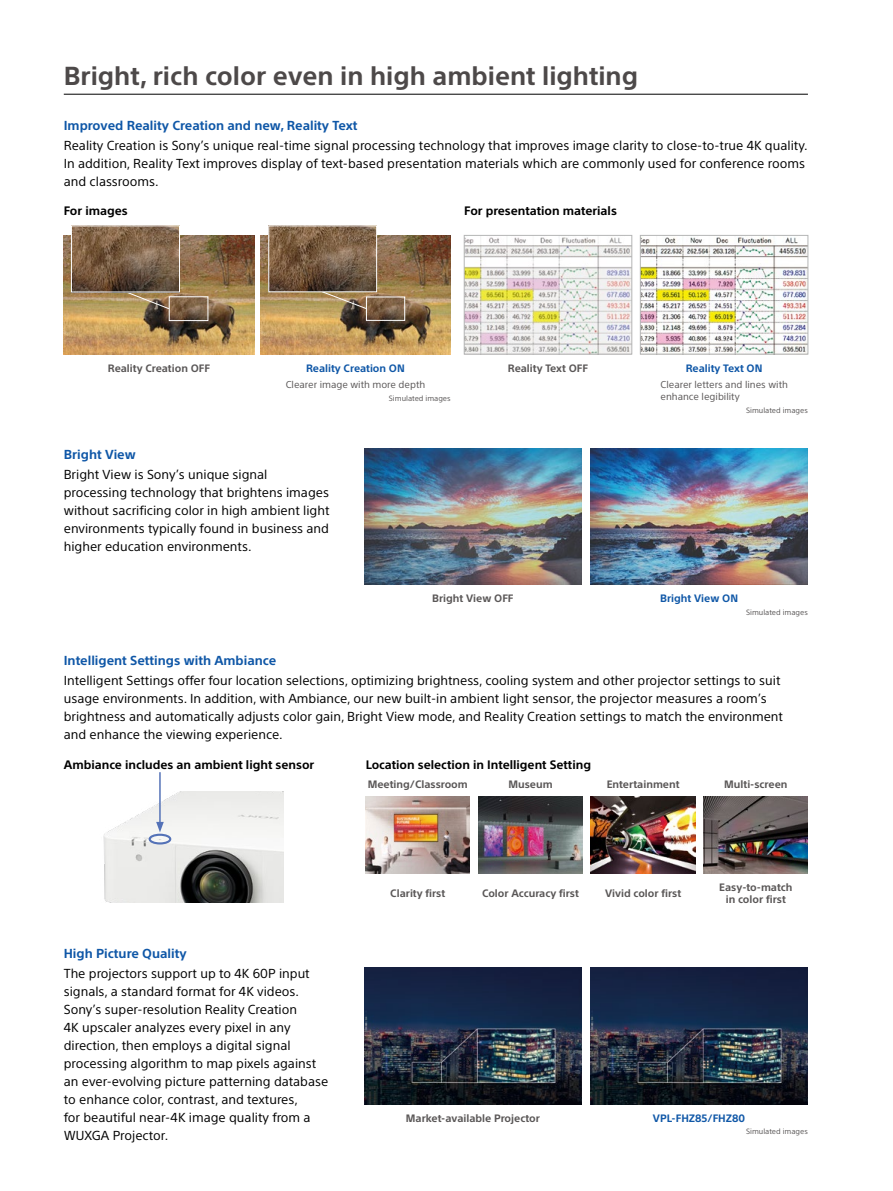
<style>
.page{position:relative;width:893px;height:1191px;background:#fff}
.page>*{position:absolute;margin:0;border:0;box-sizing:border-box;transform-origin:0 0}
.t1{font:700 25.5px "SST";color:#4d4949}
.t2{font:12.75px/18px "SST";color:#000}
.t3{font:700 12.75px "SST";color:#0f57a7}
.t4{font:700 12px "SST";color:#000}
.t5{font:700 10.5px/12px "SST";color:#5a5757;text-align:center}
.t6{font:700 10.5px "SST";color:#0f57a7}
.t7{font:9.75px/12px "SST";color:#5a5757}
.t8{font:7.5px "SST";color:#5a5757}
</style>
<div class="page">
<hr style="left:64px;top:94px;width:744px;height:1px;background:#000">
<img style="left:364px;top:448px;width:218px;height:136px">
<img style="left:590px;top:448px;width:218px;height:136px">
<img style="left:364px;top:968px;width:218px;height:136px">
<img style="left:590px;top:968px;width:218px;height:136px">
<img style="left:103px;top:791px;width:180px;height:112px">
<img style="left:366px;top:797px;width:104px;height:76px">
<img style="left:478px;top:797px;width:104px;height:76px">
<img style="left:591px;top:797px;width:104px;height:76px">
<img style="left:704px;top:797px;width:104px;height:76px">
<div style="left:149px;top:833px;width:22px;height:11px;border:2px solid #5472b7;border-radius:50%"></div>
<hr style="left:159px;top:772px;width:2px;height:52px;background:#5472b7">
<svg style="left:156px;top:822px;width:8px;height:10px"></svg>
<img style="left:466px;top:237px;width:164px;height:115px">
<div style="left:464px;top:235px;width:168px;height:119px;border:1px solid #b5b6b6"></div>
<img style="left:642px;top:237px;width:164px;height:115px">
<div style="left:640px;top:235px;width:168px;height:119px;border:1px solid #b5b6b6"></div>
<img style="left:64px;top:235px;width:190px;height:119px">
<svg style="left:124px;top:292px;width:45px;height:17px"></svg>
<div style="left:169px;top:296px;width:39px;height:25px;border:1px solid #fff"></div>
<img style="left:73px;top:228px;width:105px;height:62px">
<div style="left:71px;top:226px;width:109px;height:66px;border:1px solid #fff"></div>
<img style="left:260px;top:235px;width:191px;height:119px">
<div style="left:366px;top:297px;width:39px;height:23px;border:1px solid #fff"></div>
<svg style="left:322px;top:292px;width:45px;height:17px"></svg>
<img style="left:271px;top:228px;width:104px;height:62px">
<h1 class="t1" style="left:64px;top:61px;width:576px">Bright, rich color even in high ambient lighting</h1>
<p class="t3" style="left:64px;top:118px;width:295px">Improved Reality Creation and new, Reality Text</p>
<p class="t2" style="left:64px;top:136px;width:745px">Reality Creation is Sony’s unique real-time signal processing technology that improves image clarity to close-to-true 4K quality.<br>In addition, Reality Text improves display of text-based presentation materials which are commonly used for conference rooms and classrooms.</p>
<p class="t4" style="left:64px;top:204px;width:65px">For images</p>
<p class="t4" style="left:464px;top:204px;width:154px">For presentation materials</p>
<p class="t5" style="left:108px;top:362px;width:104px">Reality Creation OFF</p>
<p class="t6" style="left:306px;top:362px;width:100px">Reality Creation ON</p>
<p class="t7" style="left:286px;top:378px;width:141px">Clearer image with more depth</p>
<p class="t8" style="left:389px;top:394px;width:63px">Simulated images</p>
<p class="t3" style="left:64px;top:447px;width:74px">Bright View</p>
<p class="t2" style="left:64px;top:465px;width:267px">Bright View is Sony’s unique signal processing technology that brightens images without sacrificing color in high ambient light environments typically found in business and higher education environments.</p>
<p class="t5" style="left:508px;top:362px;width:82px">Reality Text OFF</p>
<p class="t6" style="left:686px;top:362px;width:78px">Reality Text ON</p>
<p class="t7" style="left:660px;top:378px;width:129px">Clearer letters and lines with enhance legibility</p>
<p class="t8" style="left:746px;top:406px;width:63px">Simulated images</p>
<p class="t5" style="left:432px;top:592px;width:83px">Bright View OFF</p>
<p class="t6" style="left:660px;top:592px;width:79px">Bright View ON</p>
<p class="t8" style="left:746px;top:607px;width:63px">Simulated images</p>
<p class="t3" style="left:64px;top:653px;width:214px">Intelligent Settings with Ambiance</p>
<p class="t2" style="left:64px;top:672px;width:721px">Intelligent Settings offer four location selections, optimizing brightness, cooling system and other projector settings to suit usage environments. In addition, with Ambiance, our new built-in ambient light sensor, the projector measures a room’s brightness and automatically adjusts color gain, Bright View mode, and Reality Creation settings to match the environment and enhance the viewing experience.</p>
<p class="t4" style="left:64px;top:757px;width:252px">Ambiance includes an ambient light sensor</p>
<p class="t4" style="left:366px;top:757px;width:227px">Location selection in Intelligent Setting</p>
<p class="t5" style="left:368px;top:778px;width:102px">Meeting/Classroom</p>
<p class="t5" style="left:508px;top:778px;width:46px">Museum</p>
<p class="t5" style="left:607px;top:778px;width:74px">Entertainment</p>
<p class="t5" style="left:724px;top:778px;width:65px">Multi-screen</p>
<p class="t3" style="left:64px;top:945px;width:124px">High Picture Quality</p>
<p class="t2" style="left:64px;top:964px;width:266px">The projectors support up to 4K 60P input signals, a standard format for 4K videos.<br>Sony’s super-resolution Reality Creation<br>4K upscaler analyzes every pixel in any direction, then employs a digital signal processing algorithm to map pixels against an ever-evolving picture patterning database to enhance color, contrast, and textures,<br>for beautiful near-4K image quality from a WUXGA Projector.</p>
<p class="t5" style="left:390px;top:887px;width:57px">Clarity first</p>
<p class="t5" style="left:482px;top:887px;width:98px">Color Accuracy first</p>
<p class="t5" style="left:605px;top:887px;width:78px">Vivid color first</p>
<p class="t5" style="left:719px;top:881px;width:75px">Easy-to-match in color first</p>
<p class="t5" style="left:406px;top:1111px;width:136px">Market-available Projector</p>
<p class="t6" style="left:653px;top:1111px;width:94px">VPL-FHZ85/FHZ80</p>
<p class="t8" style="left:746px;top:1127px;width:63px">Simulated images</p>
</div>
